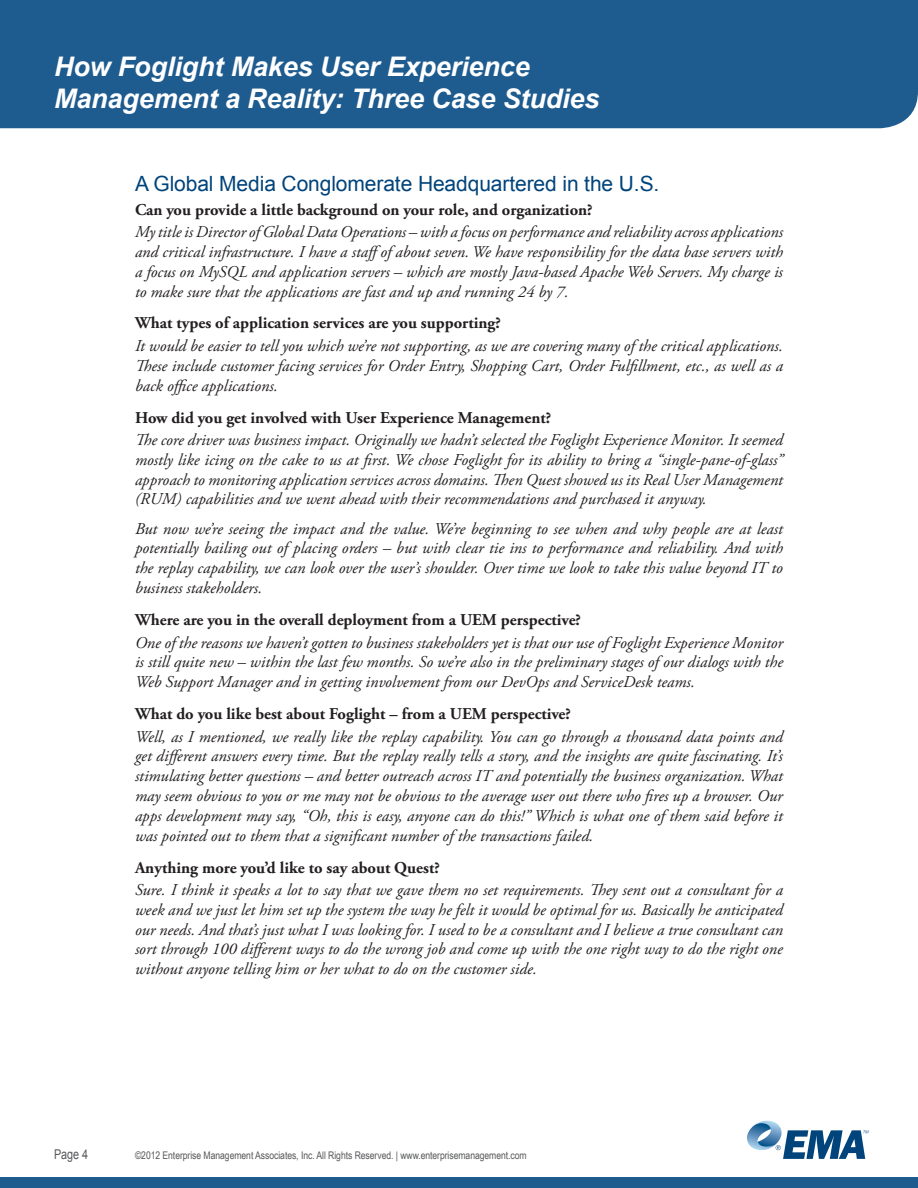
<style>
.page{position:relative;width:918px;height:1188px;background:#fff}
.page>*{position:absolute;margin:0;border:0;box-sizing:border-box;transform-origin:0 0}
.t1{font:italic 700 27px/32.4px "Arial";letter-spacing:-.005em;color:#fff}
.Heading_2{font:21px "Arial";letter-spacing:-.005em;color:#00447b}
.t2{font:italic 16.5px/19.8px "Adobe Garamond Pro";color:#231f20;text-align:justify}
.Heading_5{font:700 16.5px "Adobe Garamond Pro";color:#231f20}
.t3{font:13.5px "Arial";color:#57585a;scale:.8 1}
.t4{font:10.5px "Arial Narrow";letter-spacing:-.005em;color:#57585a}
</style>
<div class="page">
<div style="left:0;top:0;width:918px;height:128px;background:#1e5b8f"></div>
<svg style="left:747px;top:1121px;width:122px;height:38px"></svg>
<div style="left:0;top:1177px;width:918px;height:11px;background:#1e5b8f"></div>
<h1 class="t1" style="left:54px;top:51px;width:547px">How Foglight Makes User Experience<br>Management a Reality: Three Case Studies</h1>
<p class="Heading_2" style="left:135px;top:170px;width:526px">A Global Media Conglomerate Headquartered in the U.S.</p>
<p class="Heading_5" style="left:135px;top:200px;width:459px">Can you provide a little background on your role, and organization?</p>
<p class="t2" style="left:135px;top:222px;width:650px">My title is Director of Global Data Operations – with a focus on performance and reliability across applications and critical infrastructure. I have a staffof about seven. We have responsibility for the data base servers with a focus on MySQL and application servers – which are mostly Java-based Apache Web Servers. My charge is to make sure that the applications are fast and up and running 24 by 7.</p>
<p class="Heading_5" style="left:135px;top:314px;width:368px">What types of application services are you supporting?</p>
<p class="t2" style="left:135px;top:336px;width:650px">It would be easier to tell you which we’re not supporting, as we are covering many of the critical applications.<br>These include customer facing services for Order Entry, Shopping Cart, Order Fulfillment, etc., as well as a back office applications.</p>
<p class="Heading_5" style="left:135px;top:408px;width:418px">How did you get involved with User Experience Management?</p>
<p class="t2" style="left:135px;top:430px;width:650px">The core driver was business impact. Originally we hadn’t selected the Foglight Experience Monitor. It seemed mostly like icing on the cake to us at first. We chose Foglight for its ability to bring a “single-pane-of-glass” approach to monitoring application services across domains. Then Quest showed us its Real User Management (RUM) capabilities and we went ahead with their recommendations and purchased it anyway.</p>
<p class="t2" style="left:135px;top:519px;width:650px">But now we’re seeing the impact and the value. We’re beginning to see when and why people are at least potentially bailing out of placing orders – but with clear tie ins to performance and reliability. And with the replay capability, we can look over the user’s shoulder. Over time we look to take this value beyond IT to business stakeholders.</p>
<p class="Heading_5" style="left:135px;top:610px;width:448px">Where are you in the overall deployment from a UEM perspective?</p>
<p class="t2" style="left:135px;top:633px;width:650px">One of the reasons we haven’t gotten to business stakeholders yet is that our use of Foglight Experience Monitor is still quite new – within the last few months. So we’re also in the preliminary stages of our dialogs with the Web Support Manager and in getting involvement from our DevOps and ServiceDesk teams.</p>
<p class="Heading_5" style="left:135px;top:704px;width:438px">What do you like best about Foglight – from a UEM perspective?</p>
<p class="t2" style="left:135px;top:727px;width:650px">Well, as I mentioned, we really like the replay capability. You can go through a thousand data points and get different answers every time. But the replay really tells a story, and the insights are quite fascinating. It’s stimulating better questions – and better outreach across IT and potentially the business organization. What may seem obvious to you or me may not be obvious to the average user out there who fires up a browser. Our apps development may say, “Oh, this is easy, anyone can do this!” Which is what one of them said before it was pointed out to them that a significant number of the transactions failed.</p>
<p class="Heading_5" style="left:135px;top:858px;width:306px">Anything more you’d like to say about Quest?</p>
<p class="t2" style="left:135px;top:880px;width:650px">Sure. I think it speaks a lot to say that we gave them no set requirements. They sent out a consultant for a week and we just let him set up the system the way he felt it would be optimal for us. Basically he anticipated our needs. And that’s just what I was looking for. I used to be a consultant and I believe a true consultant can sort through 100 different ways to do the wrong job and come up with the one right way to do the right one without anyone telling him or her what to do on the customer side.</p>
<p class="t3" style="left:54px;top:1145px;width:44px">Page 4</p>
<p class="t4" style="left:135px;top:1149px;width:393px">©2012 Enterprise Management Associates, Inc. All Rights Reserved. | www.enterprisemanagement.com</p>
</div>
